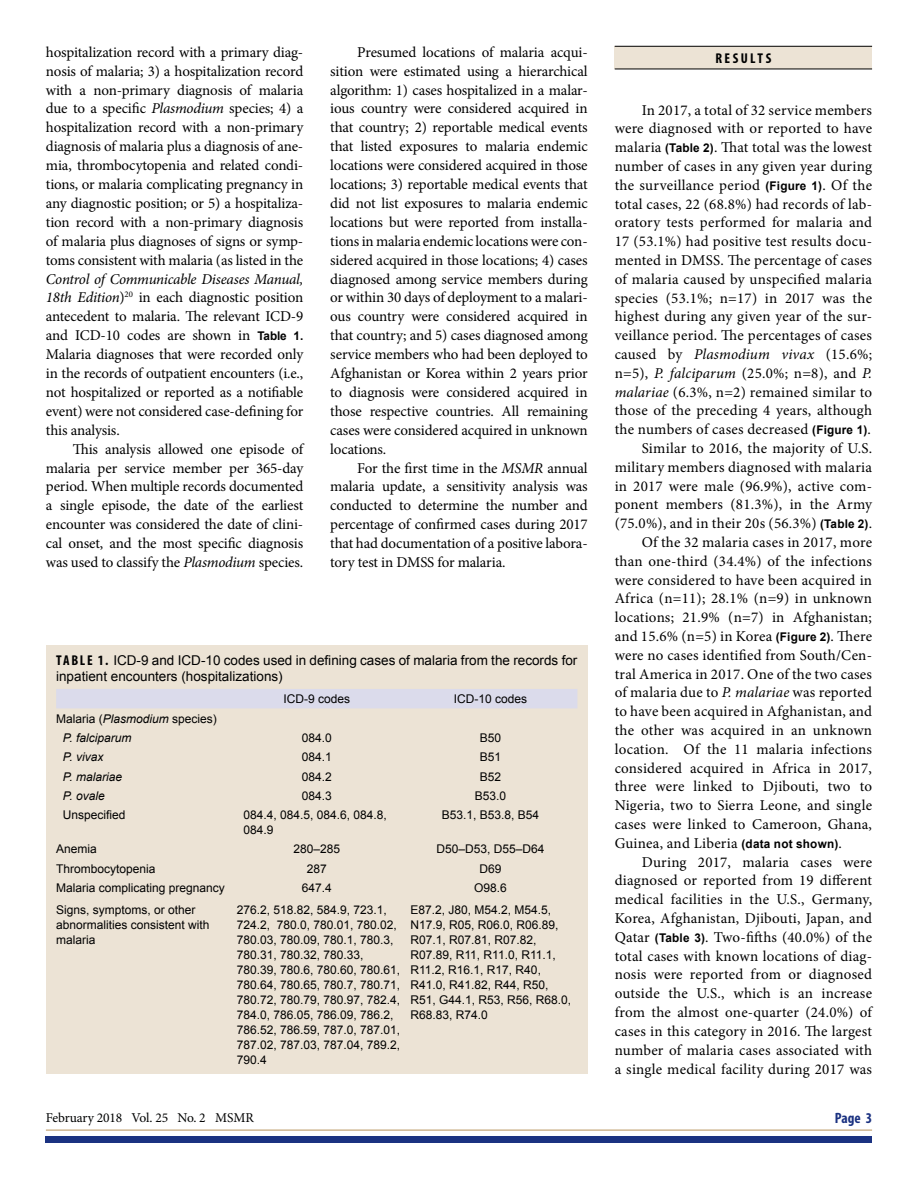
<style>
.page{position:relative;width:918px;height:1188px;background:#fff}
.page>*{position:absolute;margin:0;border:0;box-sizing:border-box;transform-origin:0 0}
.Body{font:15px/18.9px "Minion Pro";color:#000;text-align:justify}
.t1{font:700 condensed 15px "Myriad Pro";color:#1b3281}
.Heads_Rules__copy_pa{font:700 condensed 14.25px "Myriad Pro";letter-spacing:.17em;color:#000}
.Table_Heads{font:13.5px/16.5px "Arial";color:#000}
.t2{font:13.5px "Minion Pro";letter-spacing:-.01em;color:#010202}
.Table_Text{font:12px/15px "Arial";color:#000}
.Table_Text-2{font:italic 12px "Arial";color:#000}
.s1{font-style:italic}
.s2{font-family:"Arial";font-weight:700;font-size:12px}
.s3{font-family:"Myriad Pro";font-weight:700;font-stretch:condensed;font-size:14.25px}
.s4{color:#000}
</style>
<div class="page">
<div style="left:46px;top:1136px;width:826px;height:6px;background:#1b3281"></div>
<hr style="left:46px;top:1129px;width:826px;height:2px;background:#cfb691">
<div style="left:46px;top:645px;width:542px;height:429px;background:#ece3d5"></div>
<div style="left:615px;top:46px;width:257px;height:23px;background:#ece3d5"></div>
<hr style="left:615px;top:69px;width:257px;height:1px;background:#000">
<hr style="left:615px;top:46px;width:257px;height:1px;background:#000">
<div style="left:56px;top:689px;width:521px;height:19px;background:#dbdbeb"></div>
<p class="Body" style="left:46px;top:43px;width:259px">hospitalization record with a primary diag&shy;nosis of malaria; 3) a hospitalization record with a non-primary diagnosis of malaria due to a specific <span class="s1">Plasmodium</span> species; 4) a hospitalization record with a non-primary diagnosis of malaria plus a diagnosis of ane&shy;mia, thrombocytopenia and related condi&shy;tions, or malaria complicating pregnancy in any diagnostic position; or 5) a hospitaliza&shy;tion record with a non-primary diagnosis of malaria plus diagnoses of signs or symp&shy;toms consistent with malaria (as listed in the <span class="s1">Control of Communicable Diseases Manual, 18th Edition</span>)<sup>20</sup> in each diagnostic position antecedent to malaria. The relevant ICD-9 and ICD-10 codes are shown in <span class="s2">Table 1.<br></span>Malaria diagnoses that were recorded only in the records of outpatient encounters (i.e., not hospitalized or reported as a notifiable event) were not considered case-defining for this analysis.</p>
<p class="Body" style="left:46px;top:439px;width:259px;text-indent:27px">This analysis allowed one episode of malaria per service member per 365-day period. When multiple records documented a single episode, the date of the earliest encounter was considered the date of clini&shy;cal onset, and the most specific diagnosis was used to classify the <span class="s1">Plasmodium</span> species.</p>
<p class="Body" style="left:330px;top:43px;width:259px;text-indent:27px">Presumed locations of malaria acqui&shy;sition were estimated using a hierarchical algorithm: 1) cases hospitalized in a malar&shy;ious country were considered acquired in that country; 2) reportable medical events that listed exposures to malaria endemic locations were considered acquired in those locations; 3) reportable medical events that did not list exposures to malaria endemic locations but were reported from installa&shy;tions in malaria endemic locations were con&shy;sidered acquired in those locations; 4) cases diagnosed among service members during or within 30 days of deployment to a malari&shy;ous country were considered acquired in that country; and 5) cases diagnosed among service members who had been deployed to Afghanistan or Korea within 2 years prior to diagnosis were considered acquired in those respective countries. All remaining cases were considered acquired in unknown locations.</p>
<p class="Body" style="left:330px;top:458px;width:259px;text-indent:27px">For the first time in the <span class="s1">MSMR</span> annual malaria update, a sensitivity analysis was conducted to determine the number and percentage of confirmed cases during 2017 that had documentation of a positive labora&shy;tory test in DMSS for malaria.</p>
<p class="Table_Heads" style="left:56px;top:652px;width:523px"><span class="s3">TABLE 1.</span> ICD-9 and ICD-10 codes used in defining cases of malaria from the records for inpatient encounters (hospitalizations)</p>
<p class="Table_Text" style="left:284px;top:691px;width:68px">ICD-9 codes</p>
<p class="Table_Text" style="left:454px;top:691px;width:75px">ICD-10 codes</p>
<p class="Table_Text" style="left:56px;top:711px;width:162px">Malaria (<span class="s1">Plasmodium</span> species)</p>
<p class="Table_Text-2" style="left:63px;top:730px;width:70px">P. falciparum</p>
<p class="Table_Text" style="left:302px;top:730px;width:32px">084.0</p>
<p class="Table_Text" style="left:480px;top:730px;width:23px">B50</p>
<p class="Table_Text-2" style="left:63px;top:749px;width:42px">P. vivax</p>
<p class="Table_Text" style="left:302px;top:750px;width:32px">084.1</p>
<p class="Table_Text" style="left:480px;top:750px;width:23px">B51</p>
<p class="Table_Text-2" style="left:63px;top:769px;width:61px">P. malariae</p>
<p class="Table_Text" style="left:302px;top:769px;width:32px">084.2</p>
<p class="Table_Text" style="left:480px;top:769px;width:23px">B52</p>
<p class="Table_Text-2" style="left:63px;top:788px;width:43px">P. ovale</p>
<p class="Table_Text" style="left:302px;top:789px;width:32px">084.3</p>
<p class="Table_Text" style="left:475px;top:789px;width:33px">B53.0</p>
<p class="Table_Text" style="left:63px;top:807px;width:64px">Unspecified</p>
<p class="Table_Text" style="left:244px;top:807px;width:145px">084.4, 084.5, 084.6, 084.8,<br>084.9</p>
<p class="Table_Text" style="left:442px;top:807px;width:99px">B53.1, B53.8, B54</p>
<p class="Table_Text" style="left:56px;top:842px;width:42px">Anemia</p>
<p class="Table_Text" style="left:294px;top:842px;width:48px">280–285</p>
<p class="Table_Text" style="left:437px;top:842px;width:110px">D50–D53, D55–D64</p>
<p class="Table_Text" style="left:56px;top:861px;width:101px">Thrombocytopenia</p>
<p class="Table_Text" style="left:307px;top:861px;width:22px">287</p>
<p class="Table_Text" style="left:480px;top:861px;width:24px">D69</p>
<p class="Table_Text" style="left:56px;top:881px;width:170px">Malaria complicating pregnancy</p>
<p class="Table_Text" style="left:302px;top:881px;width:32px">647.4</p>
<p class="Table_Text" style="left:474px;top:881px;width:34px">O98.6</p>
<p class="Table_Text" style="left:56px;top:902px;width:155px">Signs, symptoms, or other abnormalities consistent with malaria</p>
<p class="Table_Text" style="left:237px;top:902px;width:165px">276.2, 518.82, 584.9, 723.1,<br>724.2, 780.0, 780.01, 780.02,<br>780.03, 780.09, 780.1, 780.3,<br>780.31, 780.32, 780.33,<br>780.39, 780.6, 780.60, 780.61,<br>780.64, 780.65, 780.7, 780.71,<br>780.72, 780.79, 780.97, 782.4,<br>784.0, 786.05, 786.09, 786.2,<br>786.52, 786.59, 787.0, 787.01,<br>787.02, 787.03, 787.04, 789.2,<br>790.4</p>
<p class="Table_Text" style="left:410px;top:902px;width:162px">E87.2, J80, M54.2, M54.5,<br>N17.9, R05, R06.0, R06.89,<br>R07.1, R07.81, R07.82,<br>R07.89, R11, R11.0, R11.1,<br>R11.2, R16.1, R17, R40,<br>R41.0, R41.82, R44, R50,<br>R51, G44.1, R53, R56, R68.0,<br>R68.83, R74.0</p>
<h2 class="Heads_Rules__copy_pa" style="left:715px;top:49px;width:57px">RESULTS</h2>
<p class="Body" style="left:615px;top:100px;width:259px;text-indent:27px">In 2017, a total of 32 service members were diagnosed with or reported to have malaria <span class="s2">(Table 2)</span>. That total was the lowest number of cases in any given year during the surveillance period <span class="s2">(Figure 1)</span>. Of the total cases, 22 (68.8%) had records of lab&shy;oratory tests performed for malaria and 17 (53.1%) had positive test results docu&shy;mented in DMSS. The percentage of cases of malaria caused by unspecified malaria species (53.1%; n=17) in 2017 was the highest during any given year of the sur&shy;veillance period. The percentages of cases caused by <span class="s1">Plasmodium vivax</span> (15.6%; n=5), <span class="s1">P. falciparum</span> (25.0%; n=8), and <span class="s1">P. malariae</span> (6.3%, n=2) remained similar to those of the preceding 4 years, although the numbers of cases decreased <span class="s2">(Figure 1)</span>.</p>
<p class="Body" style="left:615px;top:439px;width:259px;text-indent:27px">Similar to 2016, the majority of U.S. military members diagnosed with malaria in 2017 were male (96.9%), active com&shy;ponent members (81.3%), in the Army (75.0%), and in their 20s (56.3%) <span class="s2">(Table 2)</span>.</p>
<p class="Body" style="left:615px;top:533px;width:259px;text-indent:27px">Of the 32 malaria cases in 2017, more than one-third (34.4%) of the infections were considered to have been acquired in Africa (n=11); 28.1% (n=9) in unknown locations; 21.9% (n=7) in Afghanistan; and 15.6% (n=5) in Korea <span class="s2">(Figure 2)</span>. There were no cases identified from South/Cen&shy;tral America in 2017. One of the two cases of malaria due to <span class="s1">P. malariae</span> was reported to have been acquired in Afghanistan, and the other was acquired in an unknown location. Of the 11 malaria infections considered acquired in Africa in 2017, three were linked to Djibouti, two to Nigeria, two to Sierra Leone, and single cases were linked to Cameroon, Ghana, Guinea, and Liberia <span class="s2">(data not shown)</span>.</p>
<p class="Body" style="left:615px;top:853px;width:259px;text-indent:27px">During 2017, malaria cases were diagnosed or reported from 19 different medical facilities in the U.S., Germany, Korea, Afghanistan, Djibouti, Japan, and Qatar <span class="s2">(Table 3)</span>. Two-fifths (40.0%) of the total cases with known locations of diag&shy;nosis were reported from or diagnosed outside the U.S., which is an increase from the almost one-quarter (24.0%) of cases in this category in 2016. The largest number of malaria cases associated with a single medical facility during 2017 was</p>
<p class="t2" style="left:46px;top:1109px;width:209px">February 2018 Vol. 25 No. 2 <span class="s4">MSMR</span></p>
<p class="t1" style="left:835px;top:1109px;width:39px">Page 3</p>
</div>
